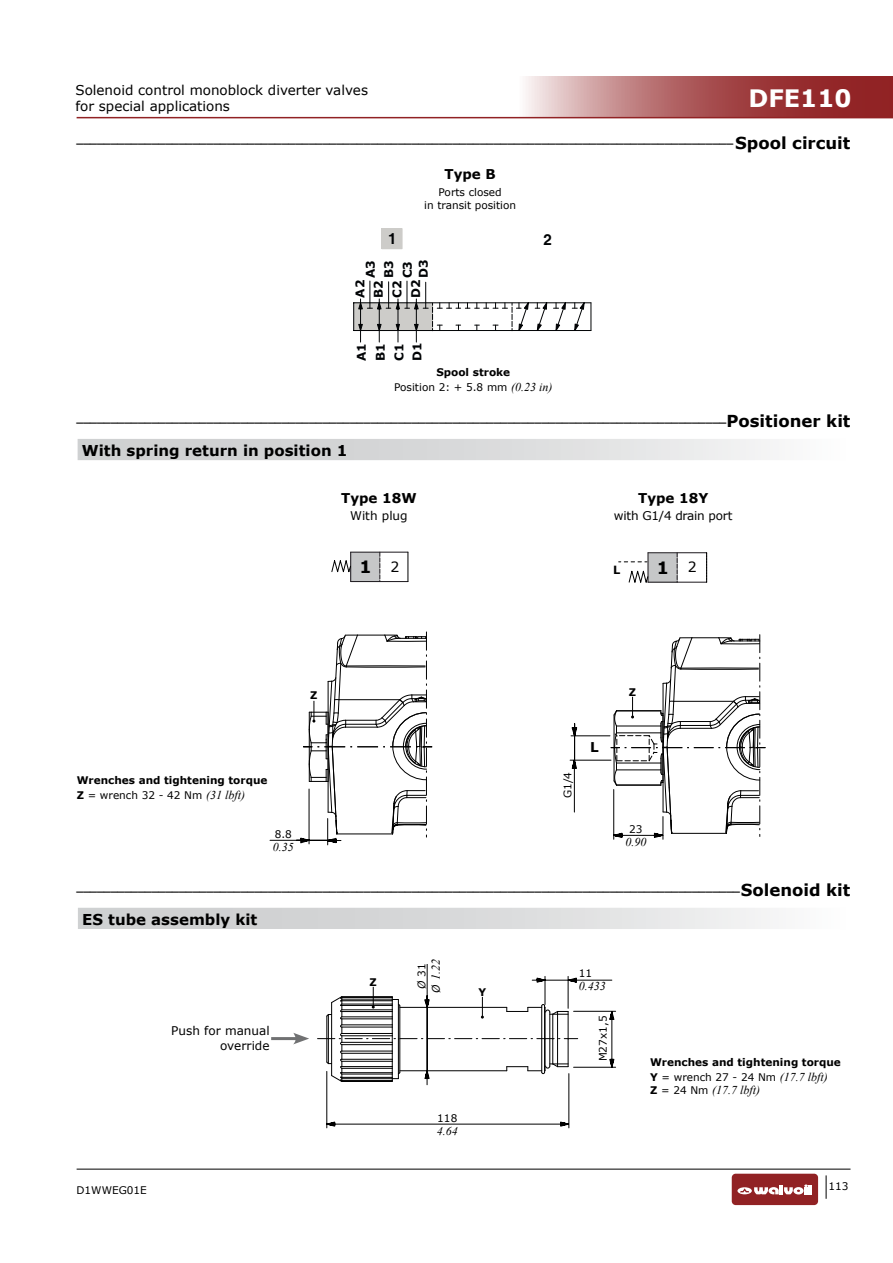
<style>
.page{position:relative;width:893px;height:1263px;background:#fff}
.page>*{position:absolute;margin:0;border:0;box-sizing:border-box;transform-origin:0 0}
.t1{font:700 24px "Verdana";color:#fff}
.t2{font:700 16.95px "Verdana";color:#000}
.t3{font:700 15.15px "Helvetica";color:#010305}
.t4{font:700 15px "Verdana";color:#000}
.t5{font:13.5px/16.5px "Verdana";color:#000}
.t6{font:700 13.5px "Verdana";color:#000}
.t7{font:700 13.5px "Helvetica";color:#010305}
.t8{font:italic 12px "Times New Roman";color:#000}
.t9{font:12px/14.4px "Verdana";color:#000;text-align:right}
.t10{font:700 12px/18.6px "Verdana";letter-spacing:.005em;color:#010305;text-align:justify}
.t11{font:12px "Verdana";letter-spacing:-.02em;color:#000}
.t12{font:700 12px "Verdana";color:#000}
.t13{font:700 11.25px "Verdana";color:#000}
.t14{font:10.5px/13.5px "Verdana";color:#000;text-align:center}
.t15{font:700 10.5px "Verdana";color:#000}
.t16{font:700 9.6px "Verdana";color:#000}
.s1{font-size:16.5px}
.s2{font-weight:700}
.s3{font-family:"Times New Roman";font-style:italic;font-size:12px}
.s4{font-weight:400;font-size:14.1px}
.s5{font-style:italic}
.s6{font-family:"Verdana";font-size:10.5px}
.s7{font-family:"Verdana";font-weight:700;font-style:normal;font-size:10.5px}
.s8{font-family:"Verdana";font-style:normal;font-size:10.5px}
</style>
<div class="page">
<svg style="left:517px;top:77px;width:376px;height:40px;background:#b26567"></svg>
<hr style="left:77px;top:1169px;width:773px;height:1px;background:#000">
<svg style="left:826px;top:1175px;width:1px;height:24px"></svg>
<hr style="left:77px;top:117px;width:816px;height:1px;background:#912224">
<div style="left:732px;top:1174px;width:86px;height:31px;background:#912224;border-radius:4px"></div>
<svg style="left:737px;top:1184px;width:75px;height:10px"></svg>
<div style="left:78px;top:444px;width:773px;height:17px;background:#f8f8f9"></div>
<div style="left:78px;top:439px;width:773px;height:21px;background:linear-gradient(to right,#c6c8c9,#f5f5f5)"></div>
<div style="left:382px;top:229px;width:20px;height:20px;background:#cdccc9"></div>
<div style="left:382px;top:228px;width:20px;height:21px;border:1px solid #cdccc9"></div>
<hr style="left:354px;top:303px;width:237px;height:1px;background:#010305">
<hr style="left:354px;top:330px;width:237px;height:1px;background:#010305">
<svg style="left:591px;top:303px;width:1px;height:27px"></svg>
<svg style="left:353px;top:281px;width:232px;height:61px"></svg>
<div style="left:648px;top:553px;width:29px;height:29px;background:#c6c7c8"></div>
<hr style="left:648px;top:552px;width:59px;height:1px;background:#1b171c">
<hr style="left:648px;top:582px;width:59px;height:1px;background:#1b171c">
<svg style="left:677px;top:553px;width:1px;height:29px"></svg>
<svg style="left:706px;top:553px;width:1px;height:29px"></svg>
<svg style="left:619px;top:553px;width:30px;height:30px"></svg>
<div style="left:351px;top:552px;width:29px;height:30px;background:#c6c7c8"></div>
<hr style="left:351px;top:552px;width:57px;height:1px;background:#1b171c">
<hr style="left:351px;top:581px;width:57px;height:1px;background:#1b171c">
<svg style="left:380px;top:552px;width:1px;height:29px"></svg>
<svg style="left:331px;top:552px;width:20px;height:29px"></svg>
<svg style="left:408px;top:552px;width:1px;height:29px"></svg>
<svg style="left:270px;top:632px;width:162px;height:213px"></svg>
<svg style="left:570px;top:635px;width:195px;height:205px"></svg>
<div style="left:78px;top:908px;width:774px;height:21px;background:linear-gradient(to right,#c6c8c9,#f5f5f5)"></div>
<svg style="left:318px;top:964px;width:298px;height:164px"></svg>
<hr style="left:271px;top:1037px;width:28px;height:3px;background:#707172">
<svg style="left:293px;top:1033px;width:16px;height:11px"></svg>
<h3 class="t5" style="left:75px;top:81px;width:294px">Solenoid control monoblock diverter valves for special applications</h3>
<p class="t16" style="left:77px;top:133px;width:775px">________________________________________________________________________________________________ <span class="s1">Spool circuit</span></p>
<h1 class="t1" style="left:748px;top:81px;width:105px">DFE110</h1>
<p class="t12" style="left:227px;top:131px;width:10px">P</p>
<p class="t12" style="left:425px;top:132px;width:27px">A B</p>
<h3 class="t6" style="left:444px;top:165px;width:53px">Type B</h3>
<p class="t14" style="left:424px;top:185px;width:94px">Ports closed<br>in transit position</p>
<h3 class="t7" style="left:431px;top:185px;width:101px">CASS. B 12 VIE</h3>
<h3 class="t3" style="left:388px;top:230px;width:10px">1</h3>
<p class="t10" style="left:350px;top:298px;width:20px;rotate:-90deg">A2<br>B2<br>C2<br>D2</p>
<p class="t10" style="left:361px;top:278px;width:19px;rotate:-90deg">A3<br>B3<br>C3</p>
<p class="t10" style="left:414px;top:278px;width:20px;rotate:-90deg">D3</p>
<h3 class="t3" style="left:543px;top:230px;width:10px">2</h3>
<p class="t10" style="left:352px;top:361px;width:20px;rotate:-90deg">A1<br>B1<br>C1<br>D1</p>
<p class="t14" style="left:394px;top:364px;width:160px;line-height:15px"><span class="s2">Spool stroke<br></span>Position 2: + 5.8 mm <span class="s3">(0.23 in)</span></p>
<p class="t16" style="left:77px;top:411px;width:775px">_______________________________________________________________________________________________<span class="s1">Positioner kit</span></p>
<h3 class="t4" style="left:82px;top:440px;width:267px">With spring return in position 1</h3>
<h3 class="t6" style="left:341px;top:489px;width:77px">Type 18W</h3>
<p class="t9" style="left:350px;top:508px;width:59px">With plug</p>
<p class="t13" style="left:361px;top:511px;width:62px">Tipo 18W</p>
<h2 class="t2" style="left:359px;top:555px;width:41px">1 <span class="s4">2</span></h2>
<h3 class="t6" style="left:638px;top:489px;width:72px">Type 18Y</h3>
<p class="t11" style="left:614px;top:507px;width:120px">with G1/4 drain port</p>
<p class="t13" style="left:658px;top:511px;width:57px">Tipo 18Y</p>
<h2 class="t2" style="left:657px;top:556px;width:41px">1 <span class="s4">2</span></h2>
<p class="t13" style="left:613px;top:562px;width:9px">L</p>
<p class="t15" style="left:310px;top:688px;width:9px">Z</p>
<p class="t15" style="left:629px;top:684px;width:9px">Z</p>
<h3 class="t6" style="left:590px;top:737px;width:10px">L</h3>
<p class="t15" style="left:77px;top:772px;width:192px">Wrenches and tightening torque</p>
<p class="t14" style="left:77px;top:788px;width:170px"><span class="s2">Z</span> = wrench 32 - 42 Nm <span class="s3">(31 lbft)</span></p>
<p class="t14" style="left:561px;top:798px;width:28px;rotate:-90deg">G1/4</p>
<p class="t14" style="left:275px;top:827px;width:19px">8.8</p>
<p class="t8" style="left:273px;top:839px;width:22px">0.35</p>
<p class="t14" style="left:629px;top:822px;width:15px">23</p>
<p class="t8" style="left:625px;top:834px;width:22px">0.90</p>
<p class="t16" style="left:77px;top:880px;width:775px">_________________________________________________________________________________________________<span class="s1">Solenoid kit</span></p>
<h3 class="t4" style="left:82px;top:909px;width:177px">ES tube assembly kit</h3>
<p class="t9" style="left:171px;top:1023px;width:100px">Push for manual override</p>
<p class="t14" style="left:77px;top:1184px;width:72px">D1WWEG01E</p>
<p class="t15" style="left:369px;top:974px;width:9px">Z</p>
<p class="t14" style="left:415px;top:989px;width:27px;rotate:-90deg"><span class="s5">Ø</span> 31</p>
<p class="t8" style="left:428px;top:993px;width:35px;rotate:-90deg"><span class="s6">Ø</span> 1.22</p>
<p class="t15" style="left:479px;top:984px;width:9px">Y</p>
<p class="t14" style="left:437px;top:1111px;width:22px">118</p>
<p class="t8" style="left:437px;top:1123px;width:22px">4.64</p>
<p class="t14" style="left:579px;top:966px;width:15px">11</p>
<p class="t8" style="left:579px;top:978px;width:28px">0.433</p>
<p class="t14" style="left:596px;top:1061px;width:47px;rotate:-90deg">M27x1,5</p>
<p class="t15" style="left:650px;top:1054px;width:192px">Wrenches and tightening torque</p>
<p class="t14" style="left:650px;top:1070px;width:179px"><span class="s2">Y</span> = wrench 27 - 24 Nm <span class="s3">(17.7 lbft)</span></p>
<p class="t8" style="left:650px;top:1082px;width:112px"><span class="s7">Z</span> <span class="s8">= 24 Nm</span> (17.7 lbft)</p>
<p class="t14" style="left:828px;top:1179px;width:22px">113</p>
</div>
